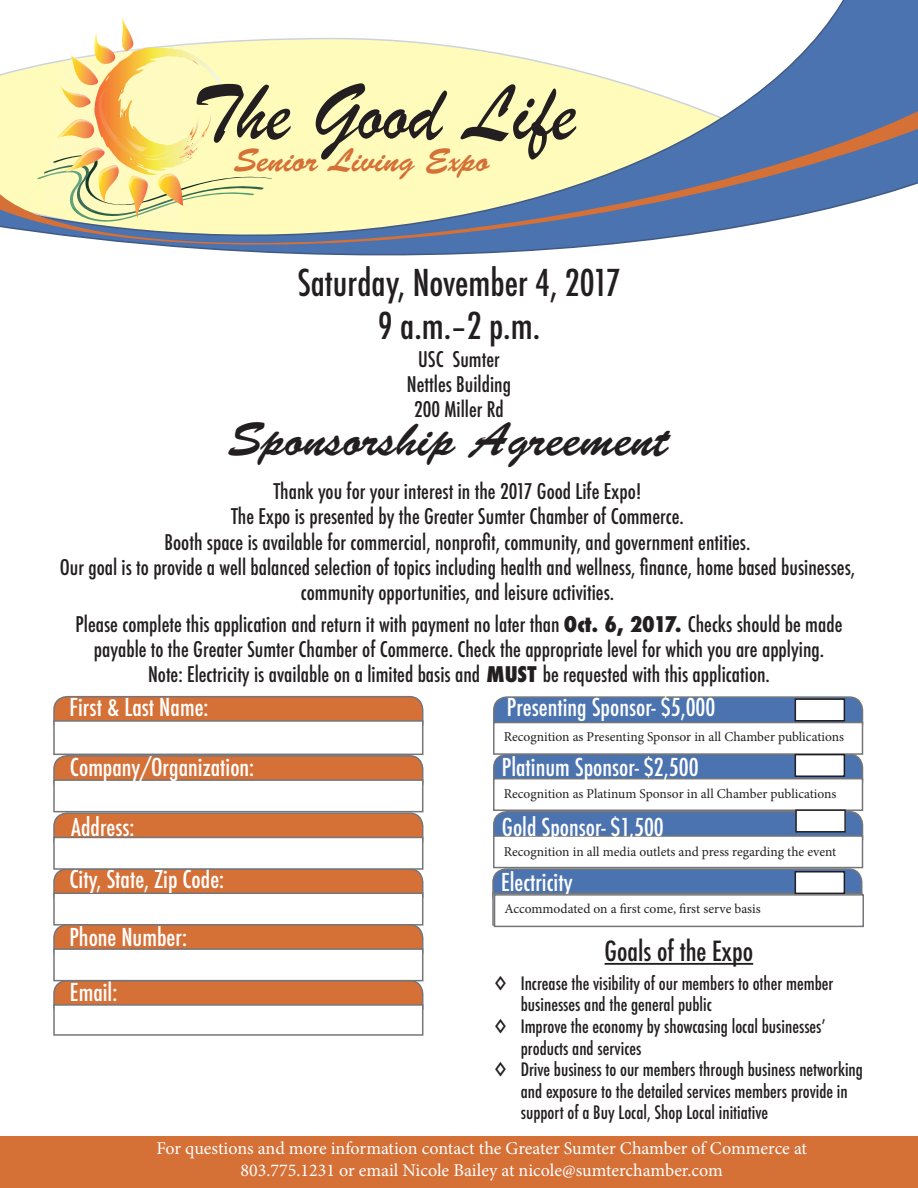
<style>
.page{position:relative;width:918px;height:1188px;background:#fff}
.page>*{position:absolute;margin:0;border:0;box-sizing:border-box;transform-origin:0 0}
.t1{font:83.7px "Brush Script";color:#231f20;scale:.96 1}
.t2{font:48px "Brush Script Std";color:#231f20}
.t3{font:500 condensed 36px "Futura";color:#231f20}
.t4{font:33px "Brush Script Std";color:#d57037}
.t5{font:500 condensed 27px "Futura";color:#231f20}
.t6{font:500 condensed 24px "Futura";color:#fff}
.t7{font:500 condensed 21px/25.2px "Futura";color:#231f20;text-align:center}
.t8{font:500 condensed 18px/21.6px "Futura";color:#231f20}
.t9{font:18px "Minion Pro";letter-spacing:-.005em;color:#fff}
.t10{font:13.5px "Minion Pro";color:#231f20}
.s1{font-weight:800}
</style>
<div class="page">
<div style="left:0;top:1136px;width:918px;height:52px;background:#d57037"></div>
<div style="left:54px;top:697px;width:369px;height:39px;background:#d57037;border-radius:13px"></div>
<div style="left:53px;top:696px;width:370px;height:41px;border:2px solid #757679;border-radius:13px"></div>
<div style="left:53px;top:720px;width:370px;height:35px;background:#fff;border:2px solid #757679"></div>
<div style="left:54px;top:981px;width:369px;height:39px;background:#d57037;border-radius:13px"></div>
<div style="left:53px;top:980px;width:370px;height:41px;border:2px solid #757679;border-radius:13px"></div>
<div style="left:53px;top:1004px;width:370px;height:32px;background:#fff;border:2px solid #757679"></div>
<div style="left:54px;top:869px;width:369px;height:39px;background:#d57037;border-radius:13px"></div>
<div style="left:53px;top:868px;width:370px;height:41px;border:2px solid #757679;border-radius:13px"></div>
<div style="left:53px;top:893px;width:370px;height:33px;background:#fff;border:2px solid #757679"></div>
<div style="left:54px;top:813px;width:369px;height:40px;background:#d57037;border-radius:13px"></div>
<div style="left:53px;top:812px;width:370px;height:41px;border:2px solid #757679;border-radius:13px"></div>
<div style="left:53px;top:837px;width:370px;height:33px;background:#fff;border:2px solid #757679"></div>
<div style="left:54px;top:925px;width:369px;height:39px;background:#d57037;border-radius:13px"></div>
<div style="left:53px;top:924px;width:370px;height:41px;border:2px solid #757679;border-radius:13px"></div>
<div style="left:53px;top:948px;width:370px;height:33px;background:#fff;border:2px solid #757679"></div>
<div style="left:54px;top:756px;width:369px;height:39px;background:#d57037;border-radius:13px"></div>
<div style="left:53px;top:755px;width:370px;height:41px;border:2px solid #757679;border-radius:13px"></div>
<div style="left:53px;top:779px;width:370px;height:33px;background:#fff;border:2px solid #757679"></div>
<svg style="left:0;top:0;width:918px;height:256px"></svg>
<div style="left:494px;top:812px;width:368px;height:39px;background:#4a73b0;border-radius:13px"></div>
<div style="left:493px;top:811px;width:370px;height:41px;border:2px solid #757679;border-radius:13px"></div>
<div style="left:494px;top:836px;width:368px;height:32px;background:#fff"></div>
<div style="left:493px;top:835px;width:370px;height:33px;border:2px solid #757679"></div>
<div style="left:494px;top:754px;width:368px;height:40px;background:#4a73b0;border-radius:13px"></div>
<div style="left:493px;top:754px;width:370px;height:41px;border:2px solid #757679;border-radius:13px"></div>
<div style="left:494px;top:779px;width:368px;height:31px;background:#fff"></div>
<div style="left:493px;top:778px;width:370px;height:33px;border:2px solid #757679"></div>
<div style="left:494px;top:697px;width:368px;height:39px;background:#4a73b0;border-radius:13px"></div>
<div style="left:493px;top:696px;width:370px;height:41px;border:2px solid #757679;border-radius:13px"></div>
<div style="left:494px;top:723px;width:368px;height:31px;background:#fff"></div>
<div style="left:493px;top:722px;width:370px;height:33px;border:2px solid #757679"></div>
<div style="left:795px;top:699px;width:49px;height:22px;background:#fff"></div>
<div style="left:795px;top:698px;width:50px;height:24px;border:2px solid #231f20"></div>
<div style="left:795px;top:755px;width:49px;height:21px;background:#fff"></div>
<div style="left:795px;top:754px;width:50px;height:23px;border:2px solid #231f20"></div>
<div style="left:796px;top:810px;width:49px;height:22px;background:#fff"></div>
<div style="left:795px;top:809px;width:51px;height:24px;border:2px solid #231f20"></div>
<div style="left:493px;top:869px;width:369px;height:39px;background:#4a73b0;border-radius:13px"></div>
<div style="left:492px;top:868px;width:370px;height:41px;border:2px solid #757679;border-radius:13px"></div>
<svg style="left:492px;top:893px;width:370px;height:33px"></svg>
<div style="left:795px;top:872px;width:49px;height:21px;background:#fff"></div>
<div style="left:795px;top:871px;width:50px;height:23px;border:2px solid #231f20"></div>
<div style="left:495px;top:895px;width:368px;height:31px;background:#fff"></div>
<div style="left:494px;top:894px;width:370px;height:33px;border:2px solid #757679"></div>
<svg style="left:36px;top:9px;width:237px;height:215px"></svg>
<hr style="left:605px;top:963px;width:148px;height:2px;background:#231f20">
<p class="t1" style="left:192px;top:58px;width:401px">The Good Life</p>
<p class="t4" style="left:234px;top:142px;width:257px">Senior Living Expo</p>
<p class="t3" style="left:297px;top:260px;width:325px">Saturday, November 4, 2017</p>
<p class="t3" style="left:378px;top:303px;width:164px">9 a.m.–2 p.m.</p>
<p class="t7" style="left:418px;top:346px;width:83px">USC Sumter</p>
<p class="t7" style="left:407px;top:372px;width:106px">Nettles Building</p>
<p class="t7" style="left:414px;top:397px;width:91px">200 Miller Rd</p>
<p class="t2" style="left:228px;top:413px;width:442px">Sponsorship Agreement</p>
<p class="t7" style="left:273px;top:479px;width:370px">Thank you for your interest in the 2017 Good Life Expo!</p>
<p class="t7" style="left:231px;top:504px;width:454px">The Expo is presented by the Greater Sumter Chamber of Commerce.</p>
<p class="t7" style="left:165px;top:529px;width:587px">Booth space is available for commercial, nonprofit, community, and government entities.</p>
<p class="t7" style="left:60px;top:555px;width:797px">Our goal is to provide a well balanced selection of topics including health and wellness, finance, home based businesses, community opportunities, and leisure activities.</p>
<p class="t7" style="left:76px;top:611px;width:768px">Please complete this application and return it with payment no later than <span class="s1">Oct. 6, 2017.</span> Checks should be made payable to the Greater Sumter Chamber of Commerce. Check the appropriate level for which you are applying.</p>
<p class="t7" style="left:148px;top:662px;width:623px">Note: Electricity is available on a limited basis and <span class="s1">MUST</span> be requested with this application.</p>
<p class="t6" style="left:69px;top:692px;width:141px">First &amp; Last Name:</p>
<p class="t6" style="left:70px;top:752px;width:186px">Company/Organization:</p>
<p class="t6" style="left:71px;top:812px;width:65px">Address:</p>
<p class="t6" style="left:69px;top:864px;width:156px">City, State, Zip Code:</p>
<p class="t6" style="left:69px;top:922px;width:119px">Phone Number:</p>
<p class="t6" style="left:70px;top:977px;width:49px">Email:</p>
<p class="t6" style="left:507px;top:692px;width:210px">Presenting Sponsor- $5,000</p>
<p class="t10" style="left:504px;top:727px;width:342px">Recognition as Presenting Sponsor in all Chamber publications</p>
<p class="t6" style="left:502px;top:752px;width:198px">Platinum Sponsor- $2,500</p>
<p class="t10" style="left:504px;top:785px;width:334px">Recognition as Platinum Sponsor in all Chamber publications</p>
<p class="t6" style="left:502px;top:812px;width:164px">Gold Sponsor- $1,500</p>
<p class="t10" style="left:504px;top:842px;width:334px">Recognition in all media outlets and press regarding the event</p>
<p class="t6" style="left:501px;top:867px;width:73px">Electricity</p>
<p class="t10" style="left:504px;top:900px;width:258px">Accommodated on a first come, first serve basis</p>
<p class="t5" style="left:605px;top:934px;width:150px">Goals of the Expo</p>
<p class="t8" style="left:521px;top:972px;width:314px;text-indent:-27px">◊ Increase the visibility of our members to other member businesses and the general public</p>
<p class="t8" style="left:521px;top:1016px;width:306px;text-indent:-27px">◊ Improve the economy by showcasing local businesses’ products and services</p>
<p class="t8" style="left:521px;top:1059px;width:344px;text-indent:-27px">◊ Drive business to our members through business networking and exposure to the detailed services members provide in support of a Buy Local, Shop Local initiative</p>
<p class="t9" style="left:156px;top:1136px;width:652px">For questions and more information contact the Greater Sumter Chamber of Commerce at</p>
<p class="t9" style="left:241px;top:1158px;width:484px">803.775.1231 or email Nicole Bailey at nicole@sumterchamber.com</p>
</div>
